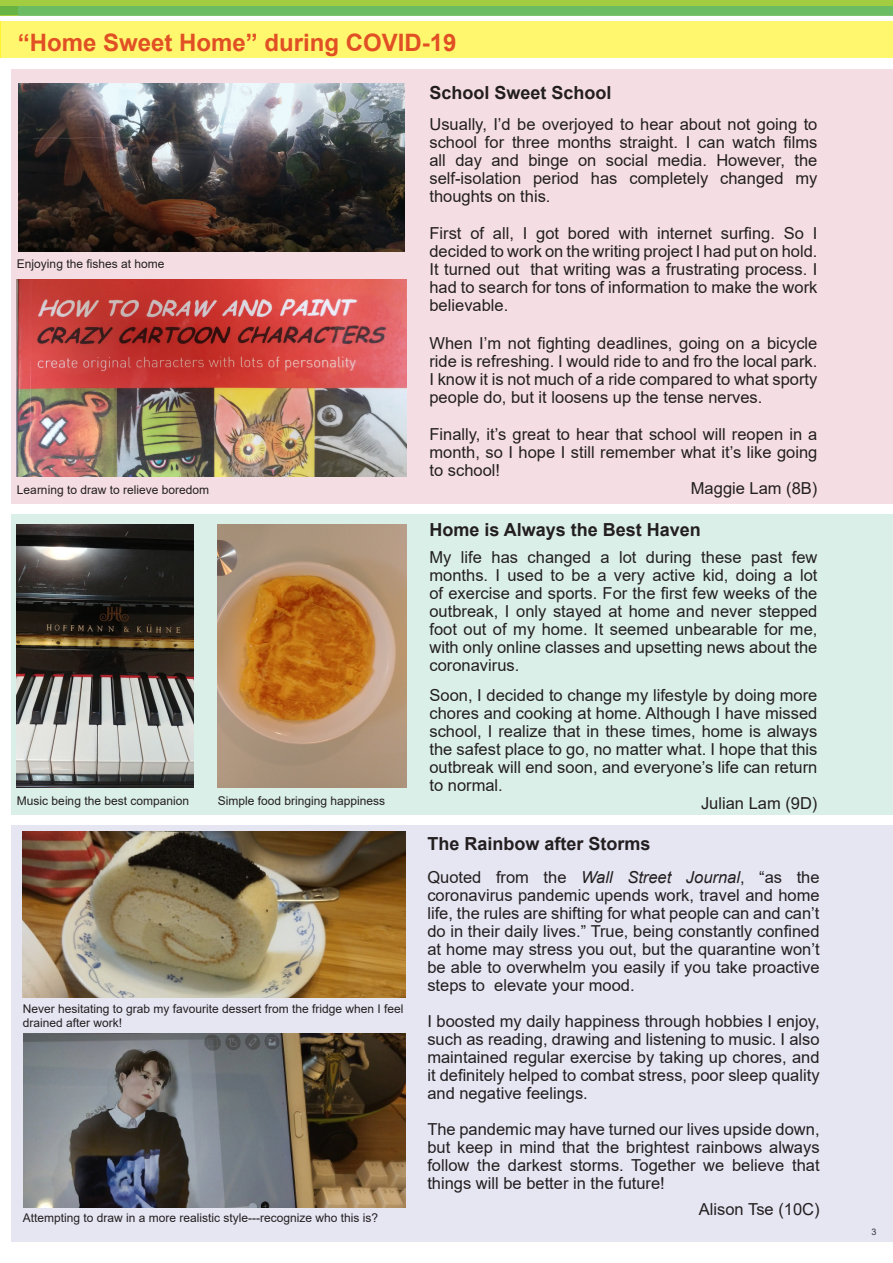
<style>
.page{position:relative;width:893px;height:1263px;background:#fff}
.page>*{position:absolute;margin:0;border:0;box-sizing:border-box;transform-origin:0 0}
.t1{font:700 24px "Arial";color:#e14f24}
.t2{font:700 18px "Arial";color:#231f20}
.t3{font:16.5px/18px "Arial";color:#231f20;text-align:justify}
.t4{font:12px/14.4px "Arial";color:#231f20}
.t5{font:9px "Arial";color:#231f20}
.s1{font-style:italic}
</style>
<div class="page">
<svg style="left:0;top:0;width:893px;height:7px;background:#9aca44"></svg>
<div style="left:0;top:7px;width:893px;height:8px;background:#67b445"></div>
<div style="left:19px;top:7px;width:874px;height:8px;background:#6cbc63"></div>
<div style="left:11px;top:69px;width:882px;height:435px;background:#f4dee4"></div>
<img style="left:18px;top:83px;width:387px;height:169px">
<img style="left:17px;top:279px;width:389px;height:198px">
<div style="left:11px;top:514px;width:882px;height:301px;background:#dbefe9"></div>
<img style="left:17px;top:524px;width:177px;height:263px">
<img style="left:218px;top:524px;width:188px;height:263px">
<div style="left:11px;top:825px;width:882px;height:417px;background:#e6e5f2"></div>
<img style="left:22px;top:832px;width:384px;height:165px">
<img style="left:24px;top:1034px;width:382px;height:173px">
<div style="left:0;top:22px;width:893px;height:36px;background:#fff76e"></div>
<p class="t1" style="left:18px;top:25px;width:440px">“Home Sweet Home” during COVID-19</p>
<p class="t4" style="left:17px;top:257px;width:149px">Enjoying the fishes at home</p>
<p class="t4" style="left:17px;top:482px;width:194px">Learning to draw to relieve boredom</p>
<p class="t4" style="left:17px;top:793px;width:174px">Music being the best companion</p>
<p class="t4" style="left:218px;top:793px;width:169px">Simple food bringing happiness</p>
<p class="t4" style="left:23px;top:1001px;width:382px">Never hesitating to grab my favourite dessert from the fridge when I feel drained after work!</p>
<p class="t4" style="left:23px;top:1210px;width:357px">Attempting to draw in a more realistic style---recognize who this is?</p>
<p class="t2" style="left:429px;top:80px;width:184px">School Sweet School</p>
<p class="t3" style="left:429px;top:115px;width:389px">Usually, I’d be overjoyed to hear about not going to school for three months straight. I can watch films all day and binge on social media. However, the self-isolation period has completely changed my thoughts on this.</p>
<p class="t3" style="left:429px;top:224px;width:389px">First of all, I got bored with internet surfing. So I decided to work on the writing project I had put on hold.<br>It turned out that writing was a frustrating process. I had to search for tons of information to make the work believable.</p>
<p class="t3" style="left:429px;top:334px;width:389px">When I’m not fighting deadlines, going on a bicycle ride is refreshing. I would ride to and fro the local park.<br>I know it is not much of a ride compared to what sporty people do, but it loosens up the tense nerves.</p>
<p class="t3" style="left:429px;top:425px;width:389px">Finally, it’s great to hear that school will reopen in a month, so I hope I still remember what it’s like going to school!</p>
<p class="t3" style="left:691px;top:479px;width:128px">Maggie Lam (8B)</p>
<p class="t2" style="left:429px;top:517px;width:273px">Home is Always the Best Haven</p>
<p class="t3" style="left:429px;top:548px;width:389px">My life has changed a lot during these past few months. I used to be a very active kid, doing a lot of exercise and sports. For the first few weeks of the outbreak, I only stayed at home and never stepped foot out of my home. It seemed unbearable for me, with only online classes and upsetting news about the coronavirus.</p>
<p class="t3" style="left:429px;top:686px;width:389px">Soon, I decided to change my lifestyle by doing more chores and cooking at home. Although I have missed school, I realize that in these times, home is always the safest place to go, no matter what. I hope that this outbreak will end soon, and everyone’s life can return to normal.</p>
<p class="t3" style="left:701px;top:794px;width:118px">Julian Lam (9D)</p>
<p class="t2" style="left:427px;top:831px;width:225px">The Rainbow after Storms</p>
<p class="t3" style="left:427px;top:868px;width:394px">Quoted from the <span class="s1">Wall Street Journal</span>, “as the coronavirus pandemic upends work, travel and home life, the rules are shifting for what people can and can’t do in their daily lives.” True, being constantly confined at home may stress you out, but the quarantine won’t be able to overwhelm you easily if you take proactive steps to elevate your mood.</p>
<p class="t3" style="left:427px;top:1012px;width:394px">I boosted my daily happiness through hobbies I enjoy, such as reading, drawing and listening to music. I also maintained regular exercise by taking up chores, and it definitely helped to combat stress, poor sleep quality and negative feelings.</p>
<p class="t3" style="left:427px;top:1120px;width:394px">The pandemic may have turned our lives upside down, but keep in mind that the brightest rainbows always follow the darkest storms. Together we believe that things will be better in the future!</p>
<p class="t3" style="left:699px;top:1200px;width:122px">Alison Tse (10C)</p>
<p class="t5" style="left:871px;top:1225px;width:7px">3</p>
</div>
